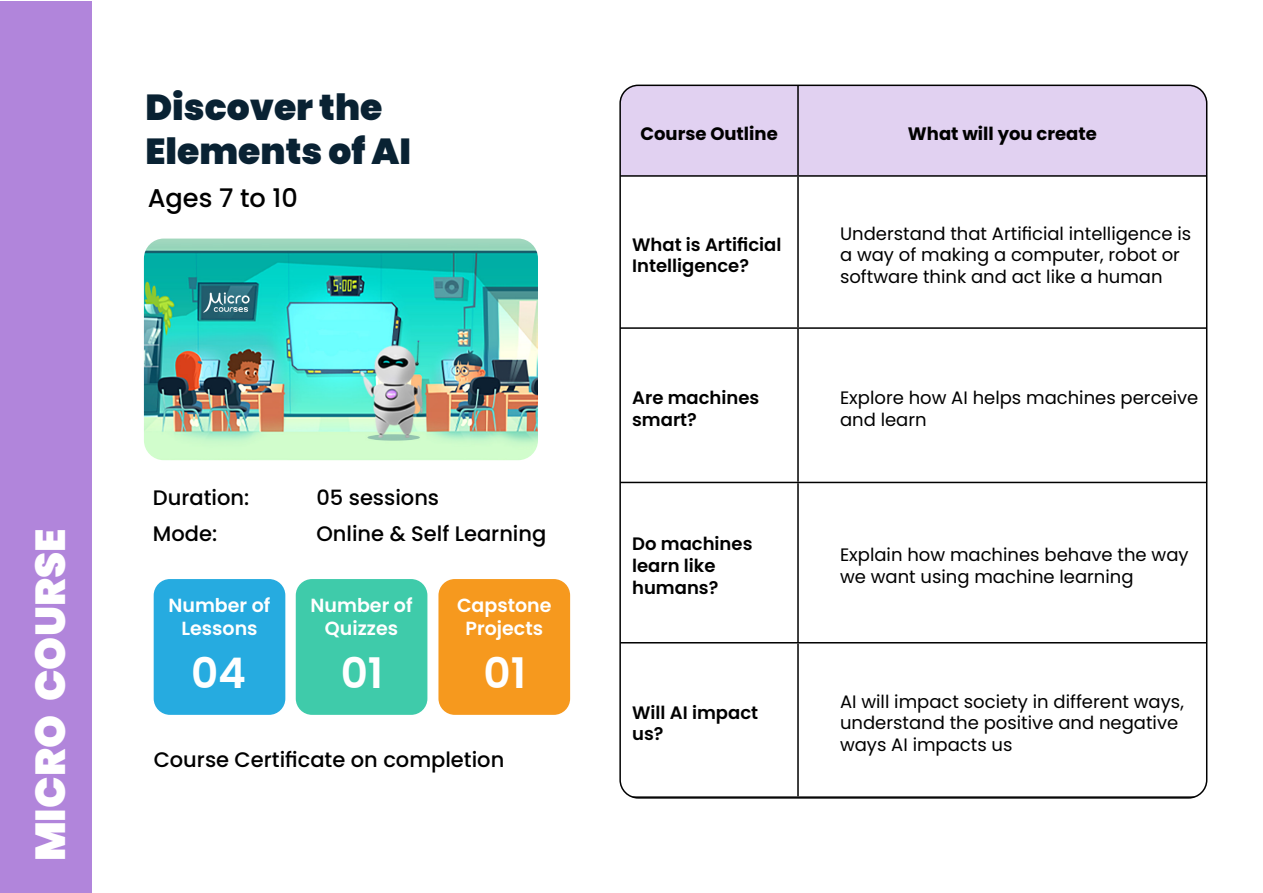
<style>
.page{position:relative;width:1263px;height:893px;background:#fff}
.page>*{position:absolute;margin:0;border:0;box-sizing:border-box;transform-origin:0 0}
.t1{font:600 42.15px "Poppins";color:#fff}
.t2{font:900 42px "Poppins";color:#fff}
.t3{font:900 36.15px "Poppins";color:#092233}
.t4{font:500 25.65px "Poppins";color:#000}
.t5{font:500 21px "Poppins";color:#000}
.t6{font:600 19.05px "Poppins";color:#fff}
.t7{font:18px/21.6px "Poppins";color:#000}
.t8{font:600 18px/21.6px "Poppins";color:#000}
.t9{font:700 18px "Poppins";color:#000}
</style>
<div class="page">
<div style="left:1px;top:1px;width:91px;height:891px;background:#b185db"></div>
<img style="left:144px;top:239px;width:394px;height:221px">
<div style="left:154px;top:579px;width:131px;height:136px;background:#26abe0;border-radius:16px"></div>
<div style="left:438px;top:579px;width:132px;height:136px;background:#f6991e;border-radius:16px"></div>
<div style="left:296px;top:579px;width:131px;height:136px;background:#3fcbaa;border-radius:16px"></div>
<div style="left:622px;top:85px;width:585px;height:90px;background:#e1d1f1"></div>
<hr style="left:797px;top:85px;width:2px;height:90px;background:#000">
<hr style="left:620px;top:175px;width:178px;height:2px;background:#000">
<hr style="left:798px;top:175px;width:409px;height:2px;background:#000">
<hr style="left:797px;top:177px;width:2px;height:150px;background:#000">
<hr style="left:620px;top:327px;width:178px;height:2px;background:#000">
<hr style="left:798px;top:327px;width:409px;height:2px;background:#000">
<hr style="left:797px;top:329px;width:2px;height:153px;background:#000">
<hr style="left:620px;top:482px;width:178px;height:1px;background:#000">
<hr style="left:798px;top:482px;width:409px;height:1px;background:#000">
<hr style="left:797px;top:483px;width:2px;height:159px;background:#000">
<hr style="left:620px;top:642px;width:178px;height:1px;background:#000">
<hr style="left:798px;top:642px;width:409px;height:1px;background:#000">
<hr style="left:797px;top:643px;width:2px;height:153px;background:#000">
<hr style="left:620px;top:796px;width:178px;height:2px;background:#000">
<hr style="left:798px;top:796px;width:409px;height:2px;background:#000">
<p class="t2" style="left:26px;top:861px;width:334px;rotate:-90deg">MICRO COURSE</p>
<p class="t3" style="left:145px;top:87px;width:239px">Discover the</p>
<p class="t3" style="left:145px;top:130px;width:267px">Elements of AI</p>
<p class="t4" style="left:148px;top:183px;width:152px">Ages 7 to 10</p>
<p class="t5" style="left:153px;top:485px;width:98px">Duration:</p>
<p class="t5" style="left:316px;top:485px;width:124px">05 sessions</p>
<p class="t5" style="left:153px;top:521px;width:66px">Mode:</p>
<p class="t5" style="left:316px;top:521px;width:231px">Online &amp; Self Learning</p>
<p class="t6" style="left:169px;top:594px;width:103px">Number of</p>
<p class="t6" style="left:181px;top:617px;width:78px">Lessons</p>
<p class="t6" style="left:311px;top:594px;width:103px">Number of</p>
<p class="t6" style="left:325px;top:617px;width:75px">Quizzes</p>
<p class="t6" style="left:457px;top:594px;width:96px">Capstone</p>
<p class="t6" style="left:465px;top:617px;width:79px">Projects</p>
<p class="t1" style="left:191px;top:649px;width:57px">04</p>
<p class="t1" style="left:341px;top:649px;width:44px">01</p>
<p class="t1" style="left:483px;top:649px;width:44px">01</p>
<p class="t5" style="left:154px;top:747px;width:352px">Course Certificate on completion</p>
<p class="t9" style="left:640px;top:123px;width:139px">Course Outline</p>
<p class="t9" style="left:908px;top:123px;width:190px">What will you create</p>
<p class="t8" style="left:632px;top:234px;width:151px">What is Artificial<br>Intelligence?</p>
<p class="t7" style="left:840px;top:223px;width:353px">Understand that Artificial intelligence is a way of making a computer, robot or software think and act like a human</p>
<p class="t8" style="left:632px;top:387px;width:129px">Are machines smart?</p>
<p class="t7" style="left:840px;top:387px;width:360px">Explore how AI helps machines perceive and learn</p>
<p class="t8" style="left:632px;top:533px;width:122px">Do machines learn like humans?</p>
<p class="t7" style="left:840px;top:544px;width:350px">Explain how machines behave the way we want using machine learning</p>
<p class="t8" style="left:632px;top:702px;width:127px">Will AI impact us?</p>
<p class="t7" style="left:840px;top:691px;width:345px">AI will impact society in different ways, understand the positive and negative ways AI impacts us</p>
</div>
